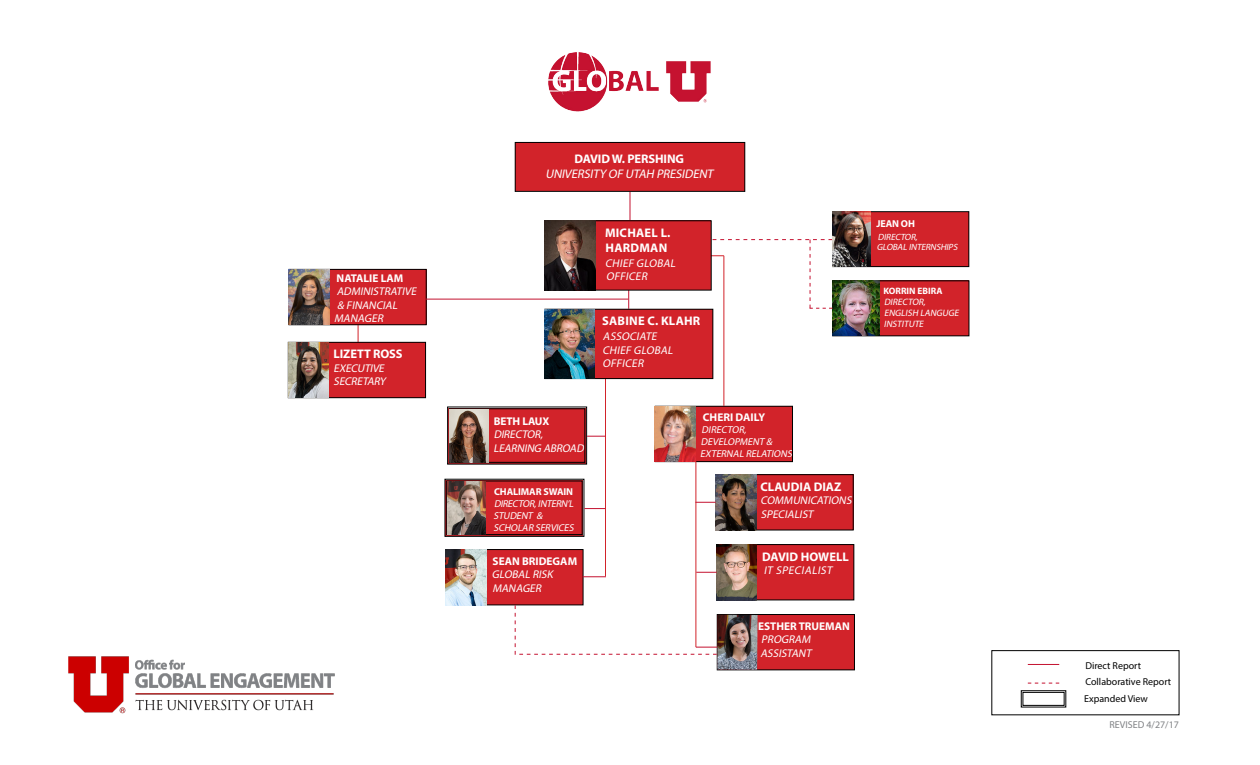
<style>
.page{position:relative;width:1260px;height:765px;background:#fff}
.page>*{position:absolute;margin:0;border:0;box-sizing:border-box;transform-origin:0 0}
.t1{font:700 12.5px "Myriad Pro";color:#fff}
.t2{font:700 12.5px/15px "Myriad Pro";letter-spacing:.02em;color:#fff}
.t3{font:italic 12.5px "Myriad Pro";color:#fff}
.t4{font:italic 11.25px/13.5px "Myriad Pro";color:#fff}
.t5{font:700 11.25px "Myriad Pro";color:#fff}
.t6{font:italic 10px/12px "Myriad Pro";color:#fff}
.t7{font:10px/15.6px "Myriad Pro";color:#000}
.t8{font:700 10px "Myriad Pro";letter-spacing:-.01em;color:#fff}
.t9{font:10px "Myriad Pro";color:#808285}
.t10{font:italic 9.25px/11.1px "Myriad Pro";color:#fff}
.t11{font:700 9.25px "Myriad Pro";color:#fff}
.t12{font:italic 9px/10.9px "Myriad Pro";color:#fff}
</style>
<div class="page">
<svg style="left:358px;top:325px;width:1px;height:17px"></svg>
<hr style="left:605px;top:379px;width:1px;height:197px;background:#d2232a">
<svg style="left:628px;top:290px;width:1px;height:19px"></svg>
<svg style="left:630px;top:192px;width:1px;height:28px"></svg>
<div style="left:288px;top:342px;width:138px;height:56px;background:#d2232a"></div>
<div style="left:288px;top:342px;width:138px;height:56px;border:1px solid #000"></div>
<div style="left:289px;top:269px;width:137px;height:56px;background:#d2232a"></div>
<div style="left:289px;top:269px;width:138px;height:56px;border:1px solid #000"></div>
<svg style="left:1028px;top:683px;width:31px;height:1px"></svg>
<hr style="left:1028px;top:664px;width:31px;height:1px;background:#c41230">
<div style="left:992px;top:650px;width:187px;height:65px;border:1px solid #000"></div>
<div style="left:716px;top:475px;width:137px;height:55px;background:#d2232a"></div>
<div style="left:716px;top:474px;width:138px;height:56px;border:1px solid #000"></div>
<div style="left:655px;top:406px;width:138px;height:56px;background:#d2232a"></div>
<div style="left:655px;top:406px;width:138px;height:56px;border:1px solid #000"></div>
<div style="left:545px;top:309px;width:168px;height:70px;background:#d2232a"></div>
<div style="left:545px;top:309px;width:168px;height:70px;border:1px solid #000"></div>
<div style="left:717px;top:545px;width:137px;height:55px;background:#d2232a"></div>
<div style="left:716px;top:544px;width:138px;height:56px;border:1px solid #000"></div>
<hr style="left:723px;top:256px;width:1px;height:150px;background:#d2232a">
<div style="left:515px;top:142px;width:230px;height:49px;background:#d2232a"></div>
<div style="left:515px;top:142px;width:230px;height:50px;border:1px solid #000"></div>
<div style="left:546px;top:221px;width:165px;height:69px;background:#d2232a"></div>
<div style="left:546px;top:220px;width:166px;height:70px;border:1px solid #000"></div>
<hr style="left:695px;top:461px;width:1px;height:186px;background:#d2232a">
<img style="left:655px;top:406px;width:40px;height:56px">
<img style="left:716px;top:474px;width:40px;height:56px">
<img style="left:716px;top:544px;width:41px;height:56px">
<img style="left:545px;top:220px;width:50px;height:70px">
<img style="left:544px;top:309px;width:51px;height:70px">
<img style="left:289px;top:269px;width:40px;height:56px">
<div style="left:446px;top:550px;width:137px;height:55px;background:#d2232a"></div>
<div style="left:446px;top:549px;width:137px;height:56px;border:1px solid #000"></div>
<svg style="left:1020px;top:690px;width:47px;height:18px"></svg>
<div style="left:1023px;top:692px;width:42px;height:14px;border:1px solid #000"></div>
<img style="left:446px;top:549px;width:40px;height:56px">
<img style="left:288px;top:342px;width:41px;height:56px">
<img style="left:68px;top:656px;width:267px;height:57px">
<div style="left:717px;top:615px;width:137px;height:55px;background:#d2232a"></div>
<div style="left:717px;top:614px;width:138px;height:56px;border:1px solid #000"></div>
<svg style="left:695px;top:502px;width:21px;height:1px"></svg>
<svg style="left:447px;top:406px;width:158px;height:59px;background:#b64e4f"></svg>
<svg style="left:444px;top:478px;width:161px;height:59px;background:#b85153"></svg>
<svg style="left:583px;top:576px;width:23px;height:1px"></svg>
<hr style="left:425px;top:299px;width:203px;height:1px;background:#c41230">
<div style="left:833px;top:212px;width:136px;height:55px;background:#d2232a"></div>
<div style="left:832px;top:211px;width:137px;height:56px;border:1px solid #000"></div>
<img style="left:832px;top:211px;width:38px;height:55px">
<div style="left:833px;top:281px;width:136px;height:55px;background:#d2232a"></div>
<img style="left:833px;top:281px;width:46px;height:55px">
<svg style="left:710px;top:239px;width:122px;height:70px"></svg>
<svg style="left:515px;top:605px;width:203px;height:50px"></svg>
<img style="left:717px;top:615px;width:41px;height:55px">
<svg style="left:696px;top:572px;width:21px;height:1px"></svg>
<img style="left:548px;top:52px;width:163px;height:60px">
<p class="t5" style="left:337px;top:271px;width:68px">NATALIE LAM</p>
<p class="t4" style="left:334px;top:285px;width:86px">ADMINISTRATIVE &amp; FINANCIAL<br>MANAGER</p>
<p class="t1" style="left:334px;top:346px;width:70px">LIZETT ROSS</p>
<p class="t4" style="left:334px;top:361px;width:56px">EXECUTIVE<br>SECRETARY</p>
<p class="t1" style="left:574px;top:151px;width:111px">DAVID W. PERSHING</p>
<p class="t3" style="left:545px;top:166px;width:172px">UNIVERSITY OF UTAH PRESIDENT</p>
<p class="t2" style="left:605px;top:225px;width:67px">MICHAEL L.<br>HARDMAN</p>
<p class="t4" style="left:605px;top:256px;width:74px">CHIEF GLOBAL<br>OFFICER</p>
<p class="t2" style="left:602px;top:313px;width:100px">SABINE C. KLAHR</p>
<p class="t4" style="left:603px;top:329px;width:74px">ASSOCIATE<br>CHIEF GLOBAL<br>OFFICER</p>
<p class="t5" style="left:494px;top:414px;width:57px">BETH LAUX</p>
<p class="t4" style="left:494px;top:428px;width:94px">DIRECTOR,<br>LEARNING ABROAD</p>
<p class="t8" style="left:494px;top:485px;width:81px">CHALIMAR SWAIN</p>
<p class="t6" style="left:494px;top:498px;width:84px">DIRECTOR,INTERN’L<br>STUDENT &amp;<br>SCHOLAR SERVICES</p>
<p class="t5" style="left:493px;top:553px;width:86px">SEAN BRIDEGAM</p>
<p class="t4" style="left:492px;top:567px;width:65px">GLOBAL RISK<br>MANAGER</p>
<p class="t5" style="left:703px;top:410px;width:64px">CHERI DAILY</p>
<p class="t6" style="left:700px;top:424px;width:95px">DIRECTOR,<br>DEVELOPMENT &amp;<br>EXTERNAL RELATIONS</p>
<p class="t1" style="left:761px;top:478px;width:82px">CLAUDIA DIAZ</p>
<p class="t4" style="left:761px;top:493px;width:95px">COMMUNICATIONS<br>SPECIALIST</p>
<p class="t1" style="left:762px;top:548px;width:88px">DAVID HOWELL</p>
<p class="t4" style="left:764px;top:563px;width:72px">IT SPECIALIST</p>
<p class="t5" style="left:758px;top:618px;width:93px">ESTHER TRUEMAN</p>
<p class="t4" style="left:760px;top:632px;width:55px">PROGRAM<br>ASSISTANT</p>
<p class="t8" style="left:876px;top:218px;width:40px">JEAN OH</p>
<p class="t12" style="left:877px;top:231px;width:84px">DIRECTOR,<br>GLOBAL INTERNSHIPS</p>
<p class="t11" style="left:884px;top:285px;width:61px">KORRIN EBIRA</p>
<p class="t10" style="left:884px;top:296px;width:78px">DIRECTOR,<br>ENGLISH LANGUGE<br>INSTITUTE</p>
<p class="t7" style="left:1085px;top:658px;width:87px">Direct Report<br>Collaborative Report</p>
<p class="t7" style="left:1084px;top:691px;width:65px">Expanded View</p>
<p class="t9" style="left:1110px;top:718px;width:71px">REVISED 4/27/17</p>
</div>
